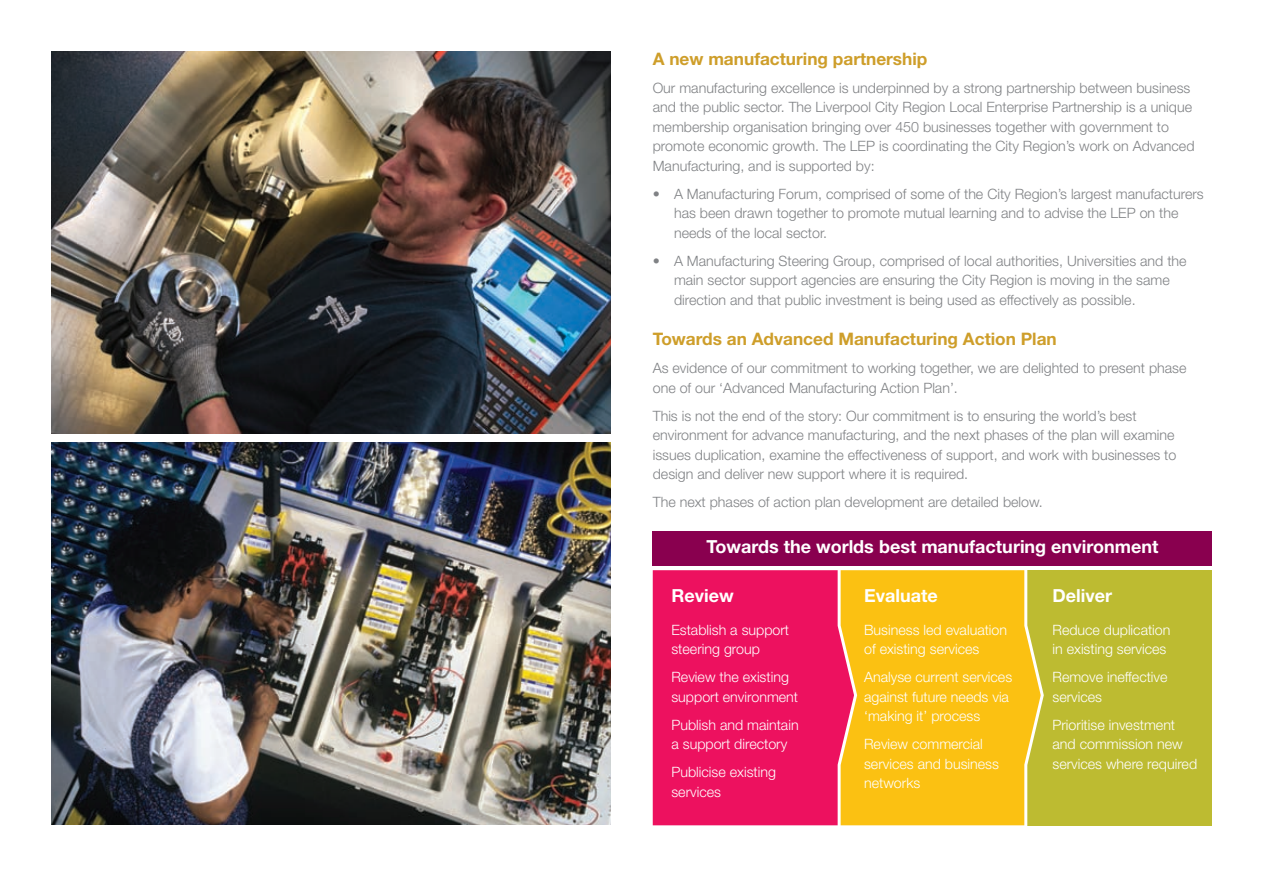
<style>
.page{position:relative;width:1263px;height:893px;background:#fff}
.page>*{position:absolute;margin:0;border:0;box-sizing:border-box;transform-origin:0 0}
.t1{font:700 18px "Helvetica Neue";color:#fff}
.t2{font:700 17.25px "Helvetica Neue";color:#ce9e2a}
.t3{font:300 14.25px/19.5px "Helvetica Neue";color:#808285}
.t4{font:300 14.25px/19.5px "Helvetica Neue";color:#fff}
</style>
<div class="page">
<div style="left:1025px;top:570px;width:187px;height:255px;background:#bdbb31"></div>
<div style="left:859px;top:570px;width:164px;height:255px;background:#fbc112"></div>
<div style="left:653px;top:570px;width:183px;height:255px;background:#ed115f"></div>
<svg style="left:836px;top:565px;width:23px;height:261px;background:#f79b49"></svg>
<svg style="left:1023px;top:565px;width:22px;height:261px"></svg>
<div style="left:653px;top:531px;width:559px;height:34px;background:#89004f"></div>
<img style="left:51px;top:51px;width:559px;height:383px">
<img style="left:51px;top:442px;width:559px;height:383px">
<p class="t2" style="left:653px;top:48px;width:276px">A new manufacturing partnership</p>
<p class="t3" style="left:653px;top:77px;width:543px">Our manufacturing excellence is underpinned by a strong partnership between business and the public sector. The Liverpool City Region Local Enterprise Partnership is a unique membership organisation bringing over 450 businesses together with government to promote economic growth. The LEP is coordinating the City Region’s work on Advanced Manufacturing, and is supported by:</p>
<p class="t3" style="left:674px;top:183px;width:531px;text-indent:-21px">• A Manufacturing Forum, comprised of some of the City Region’s largest manufacturers has been drawn together to promote mutual learning and to advise the LEP on the needs of the local sector.</p>
<p class="t3" style="left:674px;top:250px;width:514px;text-indent:-21px">• A Manufacturing Steering Group, comprised of local authorities, Universities and the main sector support agencies are ensuring the City Region is moving in the same direction and that public investment is being used as effectively as possible.</p>
<p class="t2" style="left:653px;top:329px;width:406px">Towards an Advanced Manufacturing Action Plan</p>
<p class="t3" style="left:653px;top:358px;width:535px">As evidence of our commitment to working together, we are delighted to present phase one of our ‘Advanced Manufacturing Action Plan’.</p>
<p class="t3" style="left:653px;top:406px;width:525px">This is not the end of the story: Our commitment is to ensuring the world’s best environment for advance manufacturing, and the next phases of the plan will examine issues duplication, examine the effectiveness of support, and work with businesses to design and deliver new support where it is required.</p>
<p class="t3" style="left:653px;top:492px;width:392px">The next phases of action plan development are detailed below.</p>
<p class="t1" style="left:706px;top:535px;width:453px">Towards the worlds best manufacturing environment</p>
<p class="t1" style="left:671px;top:584px;width:64px">Review</p>
<p class="t4" style="left:671px;top:619px;width:119px">Establish a support steering group</p>
<p class="t4" style="left:671px;top:667px;width:128px">Review the existing support environment</p>
<p class="t4" style="left:671px;top:714px;width:129px">Publish and maintain a support directory</p>
<p class="t4" style="left:671px;top:762px;width:106px">Publicise existing services</p>
<p class="t1" style="left:864px;top:584px;width:75px">Evaluate</p>
<p class="t4" style="left:864px;top:619px;width:145px">Business led evaluation of existing services</p>
<p class="t4" style="left:864px;top:667px;width:150px">Analyse current services against future needs via ‘making it’ process</p>
<p class="t4" style="left:864px;top:734px;width:136px">Review commercial services and business networks</p>
<p class="t1" style="left:1052px;top:584px;width:61px">Deliver</p>
<p class="t4" style="left:1052px;top:619px;width:119px">Reduce duplication in existing services</p>
<p class="t4" style="left:1052px;top:667px;width:117px">Remove ineffective services</p>
<p class="t4" style="left:1052px;top:714px;width:146px">Prioritise investment and commission new services where required</p>
</div>
